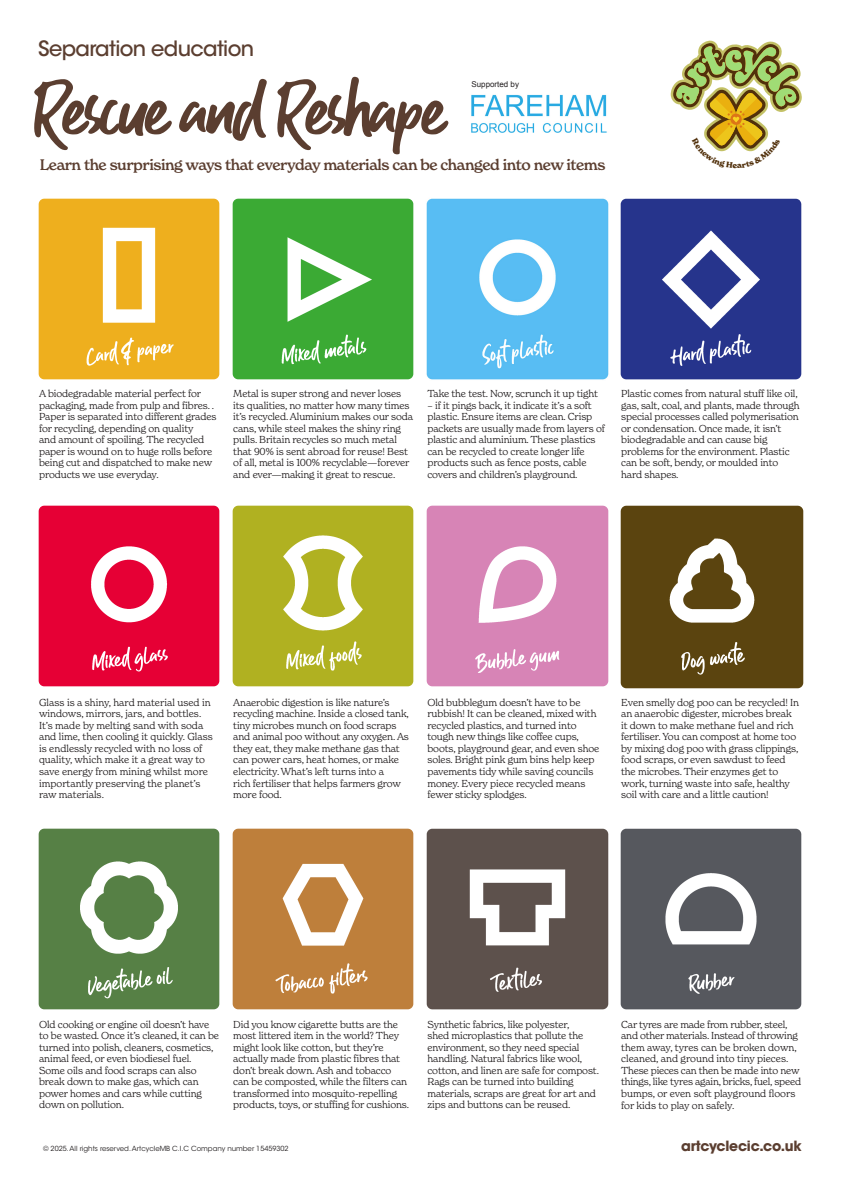
<style>
.page{position:relative;width:842px;height:1191px;background:#fff}
.page>*{position:absolute;margin:0;border:0;box-sizing:border-box;transform-origin:0 0}
.t1{font:74.9px "Guthen Bloots Basic";letter-spacing:-.03em;color:#5b3e30}
.t2{font:500 21px "ITC Avant Garde Std";letter-spacing:-.03em;color:#5b3e30}
.t3{font:500 15px "New Spirit";letter-spacing:-.03em;color:#5b3e30}
.t4{font:700 14px "ITC Avant Garde Std";letter-spacing:-.015em;color:#5b3e30}
.t5{font:300 10px/11.5px "New Spirit";letter-spacing:-.01em;color:#231f20}
.t6{font:8px "Arial";color:#231f20}
.t7{font:7px "ITC Avant Garde Std";color:#231f20}
</style>
<div class="page">
<img style="left:38px;top:198px;width:182px;height:182px">
<img style="left:426px;top:198px;width:183px;height:182px">
<img style="left:232px;top:198px;width:182px;height:182px">
<img style="left:620px;top:198px;width:182px;height:182px">
<img style="left:38px;top:828px;width:182px;height:182px">
<img style="left:426px;top:828px;width:183px;height:182px">
<img style="left:232px;top:828px;width:182px;height:182px">
<img style="left:620px;top:828px;width:182px;height:182px">
<img style="left:38px;top:505px;width:182px;height:182px">
<img style="left:426px;top:505px;width:183px;height:182px">
<img style="left:620px;top:505px;width:184px;height:184px">
<img style="left:232px;top:505px;width:182px;height:182px">
<img style="left:471px;top:94px;width:136px;height:38px">
<svg style="left:671px;top:41px;width:131px;height:111px"></svg>
<p class="t2" style="left:38px;top:36px;width:217px">Separation education</p>
<p class="t1" style="left:35px;top:62px;width:412px">Rescue and Reshape</p>
<p class="t6" style="left:471px;top:79px;width:49px">Supported by</p>
<p class="t3" style="left:40px;top:155px;width:567px">Learn the surprising ways that everyday materials can be changed into new items</p>
<p class="t5" style="left:39px;top:387px;width:179px">A biodegradable material perfect for packaging, made from pulp and fibres. .<br>Paper is separated into different grades for recycling, depending on quality<br>and amount of spoiling. The recycled paper is wound on to huge rolls before being cut and dispatched to make new products we use everyday.</p>
<p class="t5" style="left:233px;top:387px;width:181px">Metal is super strong and never loses its qualities, no matter how many times it’s recycled. Aluminium makes our soda cans, while steel makes the shiny ring pulls. Britain recycles so much metal that 90% is sent abroad for reuse! Best of all, metal is 100% recyclable—forever and ever—making it great to rescue.</p>
<p class="t5" style="left:427px;top:387px;width:172px">Take the test. Now, scrunch it up tight</p>
<p class="t5" style="left:427px;top:399px;width:179px">– if it pings back, it indicate it’s a soft plastic. Ensure items are clean. Crisp packets are usually made from layers of plastic and aluminium. These plastics can be recycled to create longer life products such as fence posts, cable covers and children’s playground.</p>
<p class="t5" style="left:621px;top:387px;width:180px">Plastic comes from natural stuff like oil, gas, salt, coal, and plants, made through special processes called polymerisation or condensation. Once made, it isn’t biodegradable and can cause big problems for the environment. Plastic can be soft, bendy, or moulded into hard shapes.</p>
<p class="t5" style="left:39px;top:696px;width:175px">Glass is a shiny, hard material used in windows, mirrors, jars, and bottles.<br>It’s made by melting sand with soda and lime, then cooling it quickly. Glass is endlessly recycled with no loss of quality, which make it a great way to save energy from mining whilst more importantly preserving the planet’s raw materials.</p>
<p class="t5" style="left:233px;top:696px;width:177px">Anaerobic digestion is like nature’s recycling machine. Inside a closed tank, tiny microbes munch on food scraps and animal poo without any oxygen. As they eat, they make methane gas that can power cars, heat homes, or make electricity. What’s left turns into a<br>rich fertiliser that helps farmers grow more food.</p>
<p class="t5" style="left:427px;top:696px;width:173px">Old bubblegum doesn’t have to be rubbish! It can be cleaned, mixed with recycled plastics, and turned into tough new things like coffee cups, boots, playground gear, and even shoe soles. Bright pink gum bins help keep pavements tidy while saving councils money. Every piece recycled means fewer sticky splodges.</p>
<p class="t5" style="left:621px;top:696px;width:179px">Even smelly dog poo can be recycled! In an anaerobic digester, microbes break it down to make methane fuel and rich fertiliser. You can compost at home too by mixing dog poo with grass clippings, food scraps, or even sawdust to feed the microbes. Their enzymes get to work, turning waste into safe, healthy soil with care and a little caution!</p>
<p class="t5" style="left:39px;top:1018px;width:182px">Old cooking or engine oil doesn’t have to be wasted. Once it’s cleaned, it can be turned into polish, cleaners, cosmetics, animal feed, or even biodiesel fuel.<br>Some oils and food scraps can also break down to make gas, which can power homes and cars while cutting down on pollution.</p>
<p class="t5" style="left:233px;top:1018px;width:177px">Did you know cigarette butts are the most littered item in the world? They might look like cotton, but they’re actually made from plastic fibres that don’t break down. Ash and tobacco can be composted, while the filters can transformed into mosquito-repelling products, toys, or stuffing for cushions.</p>
<p class="t5" style="left:427px;top:1018px;width:173px">Synthetic fabrics, like polyester,<br>shed microplastics that pollute the environment, so they need special handling. Natural fabrics like wool, cotton, and linen are safe for compost.<br>Rags can be turned into building materials, scraps are great for art and zips and buttons can be reused.</p>
<p class="t5" style="left:621px;top:1018px;width:181px">Car tyres are made from rubber, steel, and other materials. Instead of throwing them away, tyres can be broken down, cleaned, and ground into tiny pieces.<br>These pieces can then be made into new things, like tyres again, bricks, fuel, speed bumps, or even soft playground floors for kids to play on safely.</p>
<p class="t7" style="left:43px;top:1143px;width:247px">© 2025. All rights reserved. ArtcycleMB C.I.C Company number 15459302</p>
<p class="t4" style="left:681px;top:1137px;width:122px">artcyclecic.co.uk</p>
</div>
